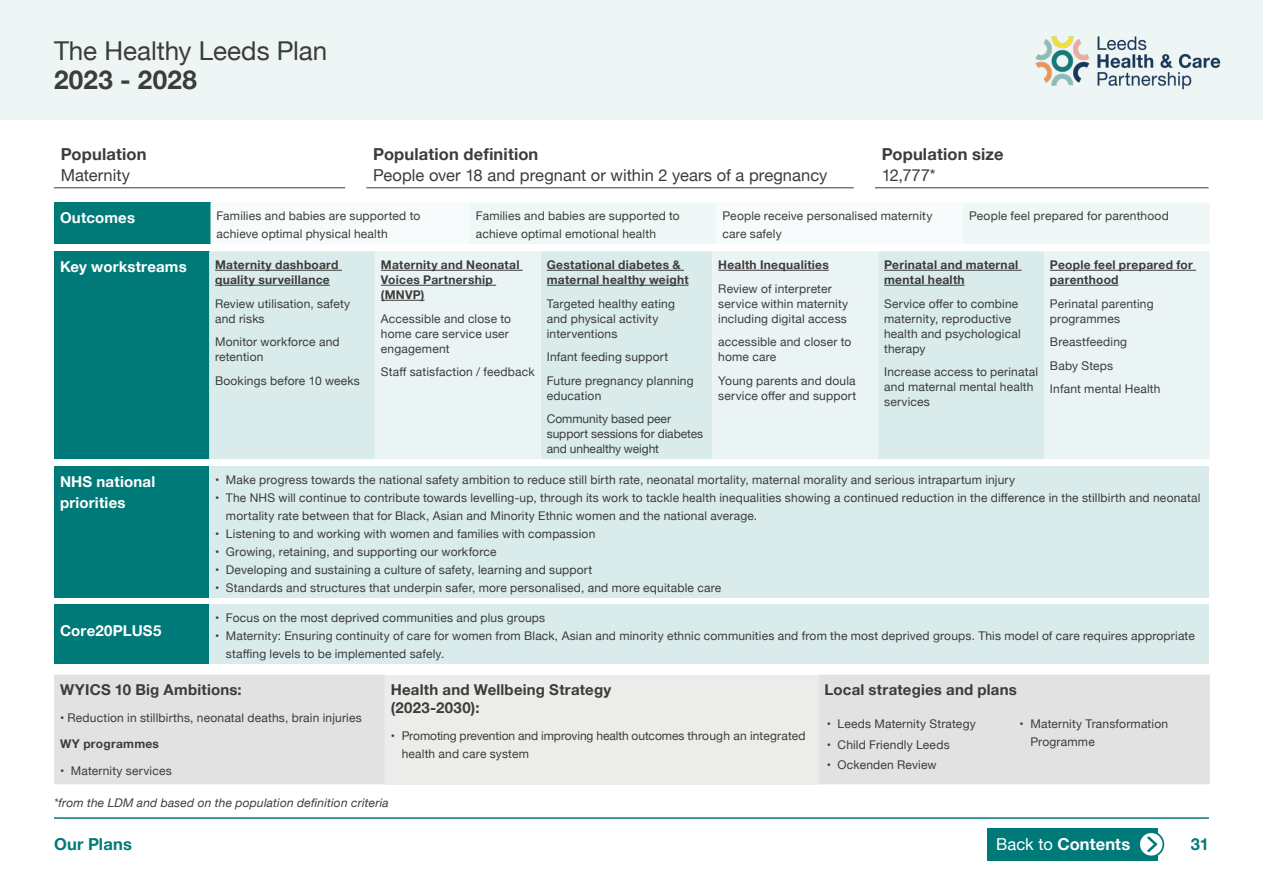
<style>
.page{position:relative;width:1263px;height:893px;background:#fff}
.page>*{position:absolute;margin:0;border:0;box-sizing:border-box;transform-origin:0 0}
.t1{font:25.95px "Helvetica Neue";letter-spacing:-.005em;color:#3c3c3b}
.t2{font:700 25.95px "Helvetica Neue";letter-spacing:.015em;color:#3c3c3b}
.t3{font:16.5px "Helvetica Neue";color:#3c3c3b}
.t4{font:700 16.5px "Helvetica Neue";letter-spacing:.01em;color:#3c3c3b}
.t5{font:700 16.5px "Helvetica Neue";letter-spacing:.005em;color:#fff}
.t6{font:700 16.5px "Helvetica Neue";letter-spacing:.01em;color:#007a78}
.t7{font:700 15px/18px "Helvetica Neue";letter-spacing:.015em;color:#3c3c3b}
.t8{font:700 15px/21px "Helvetica Neue";letter-spacing:.015em;color:#fff}
.t9{font:12px/15px "Helvetica Neue";letter-spacing:.015em;color:#3c3c3b}
.t10{font:700 12px/15px "Helvetica Neue";letter-spacing:.025em;color:#3c3c3b}
.t11{font:italic 12px "Helvetica Neue";letter-spacing:.015em;color:#3c3c3b}
.t12{font:12px/15px "Helvetica Neue";letter-spacing:-.005em;color:#3c3c3b}
.s1{font-weight:400}
</style>
<div class="page">
<div style="left:0;top:0;width:1263px;height:120px;background:#eef5f5"></div>
<img style="left:1035px;top:36px;width:185px;height:54px">
<div style="left:54px;top:203px;width:156px;height:41px;background:#007a78"></div>
<div style="left:210px;top:203px;width:1000px;height:41px;background:#f3f9f9"></div>
<hr style="left:875px;top:187px;width:333px;height:1px;background:#3c3c3b">
<hr style="left:366px;top:187px;width:488px;height:1px;background:#3c3c3b">
<hr style="left:54px;top:187px;width:291px;height:1px;background:#3c3c3b">
<div style="left:54px;top:251px;width:155px;height:208px;background:#007a78"></div>
<div style="left:209px;top:251px;width:166px;height:208px;background:#d9ebeb"></div>
<svg style="left:375px;top:251px;width:835px;height:208px;background:#e3f0f0"></svg>
<hr style="left:215px;top:270px;width:127px;height:1px;background:#3c3c3b">
<hr style="left:215px;top:285px;width:115px;height:1px;background:#3c3c3b">
<hr style="left:381px;top:270px;width:142px;height:1px;background:#3c3c3b">
<hr style="left:381px;top:285px;width:115px;height:1px;background:#3c3c3b">
<hr style="left:381px;top:300px;width:43px;height:1px;background:#3c3c3b">
<hr style="left:547px;top:270px;width:137px;height:1px;background:#3c3c3b">
<hr style="left:547px;top:285px;width:142px;height:1px;background:#3c3c3b">
<hr style="left:718px;top:270px;width:111px;height:1px;background:#3c3c3b">
<hr style="left:884px;top:270px;width:137px;height:1px;background:#3c3c3b">
<hr style="left:884px;top:285px;width:81px;height:1px;background:#3c3c3b">
<hr style="left:1050px;top:270px;width:146px;height:1px;background:#3c3c3b">
<hr style="left:1050px;top:285px;width:68px;height:1px;background:#3c3c3b">
<div style="left:54px;top:605px;width:155px;height:59px;background:#007a78"></div>
<div style="left:209px;top:605px;width:999px;height:59px;background:#d9ebeb"></div>
<div style="left:54px;top:675px;width:1156px;height:109px;background:#e2e2e2"></div>
<div style="left:385px;top:675px;width:434px;height:109px;background:#ececeb"></div>
<div style="left:54px;top:466px;width:155px;height:132px;background:#007a78"></div>
<div style="left:209px;top:466px;width:999px;height:132px;background:#d9ebeb"></div>
<hr style="left:54px;top:817px;width:1155px;height:2px;background:#007a78">
<div style="left:987px;top:828px;width:171px;height:33px;background:#007a78"></div>
<div style="left:1139px;top:832px;width:24px;height:24px;background:#fff;border-radius:50%"></div>
<div style="left:1138px;top:831px;width:26px;height:26px;border:2px solid #007a78;border-radius:50%"></div>
<svg style="left:1147px;top:836px;width:10px;height:16px"></svg>
<h1 class="t1" style="left:54px;top:33px;width:275px">The Healthy Leeds Plan</h1>
<h1 class="t2" style="left:54px;top:60px;width:144px">2023 - 2028</h1>
<h2 class="t4" style="left:61px;top:141px;width:87px">Population</h2>
<h2 class="t3" style="left:61px;top:163px;width:71px">Maternity</h2>
<h2 class="t4" style="left:373px;top:141px;width:167px">Population definition</h2>
<h2 class="t3" style="left:373px;top:163px;width:456px">People over 18 and pregnant or within 2 years of a pregnancy</h2>
<h2 class="t4" style="left:882px;top:141px;width:123px">Population size</h2>
<h2 class="t3" style="left:882px;top:163px;width:55px">12,777*</h2>
<p class="t8" style="left:60px;top:208px;width:77px">Outcomes</p>
<p class="t9" style="left:216px;top:207px;width:205px;line-height:18px">Families and babies are supported to achieve optimal physical health</p>
<p class="t9" style="left:476px;top:207px;width:205px;line-height:18px">Families and babies are supported to achieve optimal emotional health</p>
<p class="t9" style="left:722px;top:207px;width:211px;line-height:18px">People receive personalised maternity care safely</p>
<p class="t9" style="left:969px;top:209px;width:201px">People feel prepared for parenthood</p>
<p class="t8" style="left:60px;top:257px;width:128px">Key workstreams</p>
<p class="t10" style="left:215px;top:258px;width:125px">Maternity dashboard quality surveillance</p>
<p class="t9" style="left:215px;top:296px;width:137px">Review utilisation, safety and risks</p>
<p class="t9" style="left:215px;top:335px;width:126px">Monitor workforce and retention</p>
<p class="t9" style="left:215px;top:373px;width:146px">Bookings before 10 weeks</p>
<p class="t10" style="left:381px;top:258px;width:140px">Maternity and Neonatal<br>Voices Partnership (MNVP)</p>
<p class="t9" style="left:381px;top:311px;width:132px">Accessible and close to home care service user engagement</p>
<p class="t9" style="left:381px;top:365px;width:155px">Staff satisfaction / feedback</p>
<p class="t10" style="left:547px;top:258px;width:143px">Gestational diabetes &amp; maternal healthy weight</p>
<p class="t9" style="left:547px;top:296px;width:130px">Targeted healthy eating and physical activity interventions</p>
<p class="t9" style="left:547px;top:346px;width:148px;line-height:23.5px">Infant feeding support<br>Future pregnancy planning</p>
<p class="t9" style="left:547px;top:384px;width:126px;line-height:23.5px">education<br>Community based peer</p>
<p class="t12" style="left:547px;top:427px;width:158px">support sessions for diabetes and unhealthy weight</p>
<p class="t10" style="left:718px;top:258px;width:112px">Health Inequalities</p>
<p class="t9" style="left:718px;top:281px;width:131px">Review of interpreter service within maternity including digital access</p>
<p class="t9" style="left:718px;top:335px;width:135px">accessible and closer to home care</p>
<p class="t9" style="left:718px;top:373px;width:139px">Young parents and doula service offer and support</p>
<p class="t10" style="left:884px;top:258px;width:136px">Perinatal and maternal mental health</p>
<p class="t9" style="left:884px;top:296px;width:138px">Service offer to combine maternity, reproductive health and psychological therapy</p>
<p class="t9" style="left:884px;top:365px;width:155px">Increase access to perinatal and maternal mental health services</p>
<p class="t10" style="left:1050px;top:258px;width:144px">People feel prepared for parenthood</p>
<p class="t9" style="left:1050px;top:296px;width:105px">Perinatal parenting programmes</p>
<p class="t9" style="left:1050px;top:331px;width:112px;line-height:23.5px">Breastfeeding<br>Baby Steps<br>Infant mental Health</p>
<p class="t8" style="left:60px;top:471px;width:97px">NHS national priorities</p>
<p class="t9" style="left:215px;top:472px;width:802px">• Make progress towards the national safety ambition to reduce still birth rate, neonatal mortality, maternal morality and serious intrapartum injury</p>
<p class="t9" style="left:226px;top:489px;width:976px;line-height:18px;text-indent:-11px">• The NHS will continue to contribute towards levelling-up, through its work to tackle health inequalities showing a continued reduction in the difference in the stillbirth and neonatal mortality rate between that for Black, Asian and Minority Ethnic women and the national average.</p>
<p class="t9" style="left:215px;top:526px;width:382px">• Listening to and working with women and families with compassion</p>
<p class="t9" style="left:215px;top:544px;width:283px">• Growing, retaining, and supporting our workforce</p>
<p class="t9" style="left:215px;top:562px;width:379px">• Developing and sustaining a culture of safety, learning and support</p>
<p class="t9" style="left:215px;top:580px;width:508px">• Standards and structures that underpin safer, more personalised, and more equitable care</p>
<p class="t9" style="left:215px;top:611px;width:332px">• Focus on the most deprived communities and plus groups</p>
<p class="t9" style="left:226px;top:627px;width:970px;line-height:18px;text-indent:-11px">• Maternity: Ensuring continuity of care for women from Black, Asian and minority ethnic communities and from the most deprived groups. This model of care requires appropriate staffing levels to be implemented safely.</p>
<p class="t7" style="left:60px;top:681px;width:183px">WYICS 10 Big Ambitions:</p>
<p class="t9" style="left:60px;top:711px;width:303px">• Reduction in stillbirths, neonatal deaths, brain injuries</p>
<p class="t10" style="left:60px;top:737px;width:101px">WY programmes</p>
<p class="t9" style="left:60px;top:764px;width:113px">• Maternity services</p>
<p class="t8" style="left:60px;top:621px;width:103px">Core20PLUS5</p>
<p class="t7" style="left:391px;top:681px;width:222px">Health and Wellbeing Strategy (2023-2030):</p>
<p class="t9" style="left:402px;top:727px;width:405px;line-height:18px;text-indent:-11px">• Promoting prevention and improving health outcomes through an integrated health and care system</p>
<p class="t7" style="left:825px;top:681px;width:194px">Local strategies and plans</p>
<p class="t9" style="left:827px;top:717px;width:151px">• Leeds Maternity Strategy</p>
<p class="t9" style="left:827px;top:737px;width:124px">• Child Friendly Leeds</p>
<p class="t9" style="left:827px;top:758px;width:111px">• Ockenden Review</p>
<p class="t9" style="left:1030px;top:716px;width:139px;line-height:18px;text-indent:-11px">• Maternity Transformation<br>Programme</p>
<p class="t11" style="left:54px;top:794px;width:336px">*from the LDM and based on the population definition criteria</p>
<h2 class="t6" style="left:54px;top:831px;width:79px">Our Plans</h2>
<h2 class="t5" style="left:996px;top:831px;width:136px"><span class="s1">Back to</span> Contents</h2>
<h2 class="t6" style="left:1191px;top:831px;width:20px">31</h2>
</div>
